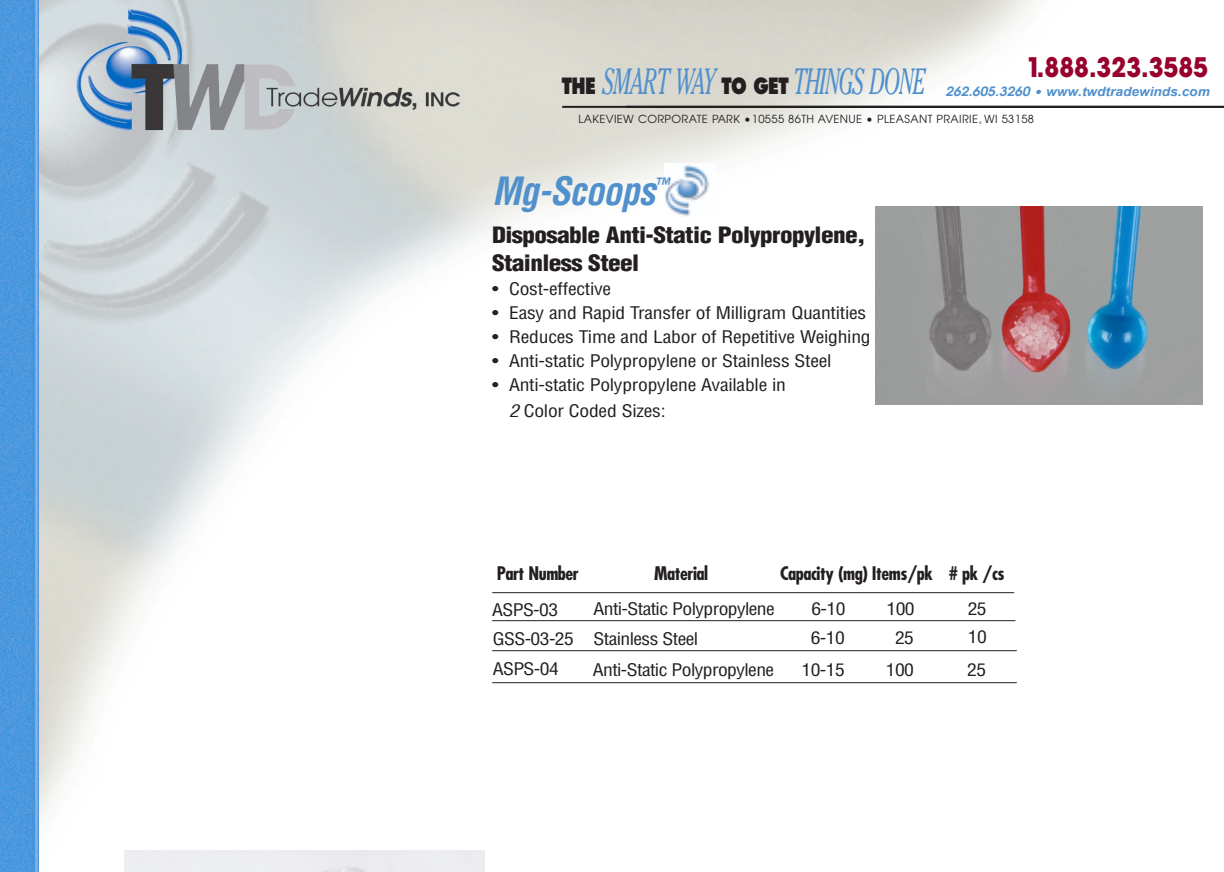
<style>
.page{position:relative;width:1224px;height:872px;background:#fff}
.page>*{position:absolute;margin:0;border:0;box-sizing:border-box;transform-origin:0 0}
.t1{font:italic 700 condensed 38px "Helvetica";letter-spacing:-.02em;color:#5090cc}
.t2{font:italic 36.4px "Cheltenham";letter-spacing:-.025em;color:#5090cc;scale:.59 1}
.t3{font:700 26.8px "Avant Garde";color:#98012d;scale:.9 1}
.t4{font:900 condensed 22px/28px "Helvetica";letter-spacing:-.025em;color:#231f20;scale:1.15 1}
.t5{font:700 condensed 18.2px "Futura";letter-spacing:-.025em;color:#231f20}
.t6{font:condensed 17px/26px "Helvetica";letter-spacing:-.015em;color:#231f20;scale:1.15 1}
.t7{font:italic 700 12.8px "Arial";color:#5090cc;scale:1.07 1}
.t8{font:11.2px "Avant Garde";letter-spacing:.03em;color:#231f20}
.s1{font-family:"Avant Garde";font-weight:600}
.s2{font-family:"Futura";font-weight:800;font-style:normal;font-size:21.8px;color:#231f20}
.s3{font-style:italic}
</style>
<div class="page">
<img style="left:39px;top:0;width:1084px;height:872px">
<img style="left:0;top:0;width:39px;height:872px">
<div style="left:124px;top:850px;width:360px;height:22px;background:#ededf1"></div>
<img style="left:64px;top:0;width:406px;height:174px">
<img style="left:665px;top:164px;width:49px;height:54px">
<hr style="left:492px;top:592px;width:522px;height:1px;background:#231f20">
<hr style="left:492px;top:620px;width:523px;height:1px;background:#231f20">
<hr style="left:492px;top:650px;width:525px;height:1px;background:#231f20">
<hr style="left:492px;top:682px;width:525px;height:1px;background:#231f20">
<hr style="left:626px;top:106px;width:598px;height:2px;background:#231f20">
<hr style="left:562px;top:106px;width:598px;height:2px;background:#231f20">
<img style="left:875px;top:207px;width:327px;height:197px">
<h3 class="t3" style="left:1027px;top:57px;width:203px">1.888.323.3585</h3>
<p class="t7" style="left:945px;top:83px;width:249px"><span class="s1">262.605.3260 •</span> www.twdtradewinds.com</p>
<h2 class="t2" style="left:562px;top:68px;width:617px"><span class="s2">THE</span> SMART WAY <span class="s2">TO GET</span> THINGS DONE</h2>
<p class="t8" style="left:578px;top:114px;width:457px">LAKEVIEW CORPORATE PARK •10555 86TH AVENUE • PLEASANT PRAIRIE, WI 53158</p>
<h1 class="t1" style="left:492px;top:177px;width:179px">Mg-Scoops<sup>™</sup></h1>
<p class="t4" style="left:492px;top:223px;width:326px">Disposable Anti-Static Polypropylene,<br>Stainless Steel</p>
<p class="t6" style="left:492px;top:277px;width:105px">• Cost-effective</p>
<p class="t6" style="left:492px;top:301px;width:327px">• Easy and Rapid Transfer of Milligram Quantities</p>
<p class="t6" style="left:492px;top:325px;width:331px">• Reduces Time and Labor of Repetitive Weighing</p>
<p class="t6" style="left:492px;top:349px;width:297px">• Anti-static Polypropylene or Stainless Steel</p>
<p class="t6" style="left:509px;top:373px;width:242px;text-indent:-17px">• Anti-static Polypropylene Available in<br><span class="s3">2</span> Color Coded Sizes:</p>
<p class="t5" style="left:497px;top:565px;width:84px">Part Number</p>
<p class="t5" style="left:654px;top:565px;width:56px">Material</p>
<p class="t5" style="left:780px;top:565px;width:226px">Capacity (mg) Items/pk # pk /cs</p>
<p class="t6" style="left:492px;top:598px;width:59px">ASPS-03</p>
<p class="t6" style="left:594px;top:597px;width:159px">Anti-Static Polypropylene</p>
<p class="t6" style="left:811px;top:597px;width:31px">6-10</p>
<p class="t6" style="left:887px;top:597px;width:26px">100</p>
<p class="t6" style="left:968px;top:597px;width:18px">25</p>
<p class="t6" style="left:493px;top:627px;width:180px">GSS-03-25 Stainless Steel</p>
<p class="t6" style="left:811px;top:626px;width:31px">6-10</p>
<p class="t6" style="left:895px;top:626px;width:18px">25</p>
<p class="t6" style="left:968px;top:625px;width:18px">10</p>
<p class="t6" style="left:493px;top:657px;width:59px">ASPS-04</p>
<p class="t6" style="left:593px;top:658px;width:159px">Anti-Static Polypropylene</p>
<p class="t6" style="left:802px;top:658px;width:39px">10-15</p>
<p class="t6" style="left:886px;top:658px;width:26px">100</p>
<p class="t6" style="left:967px;top:658px;width:18px">25</p>
</div>
